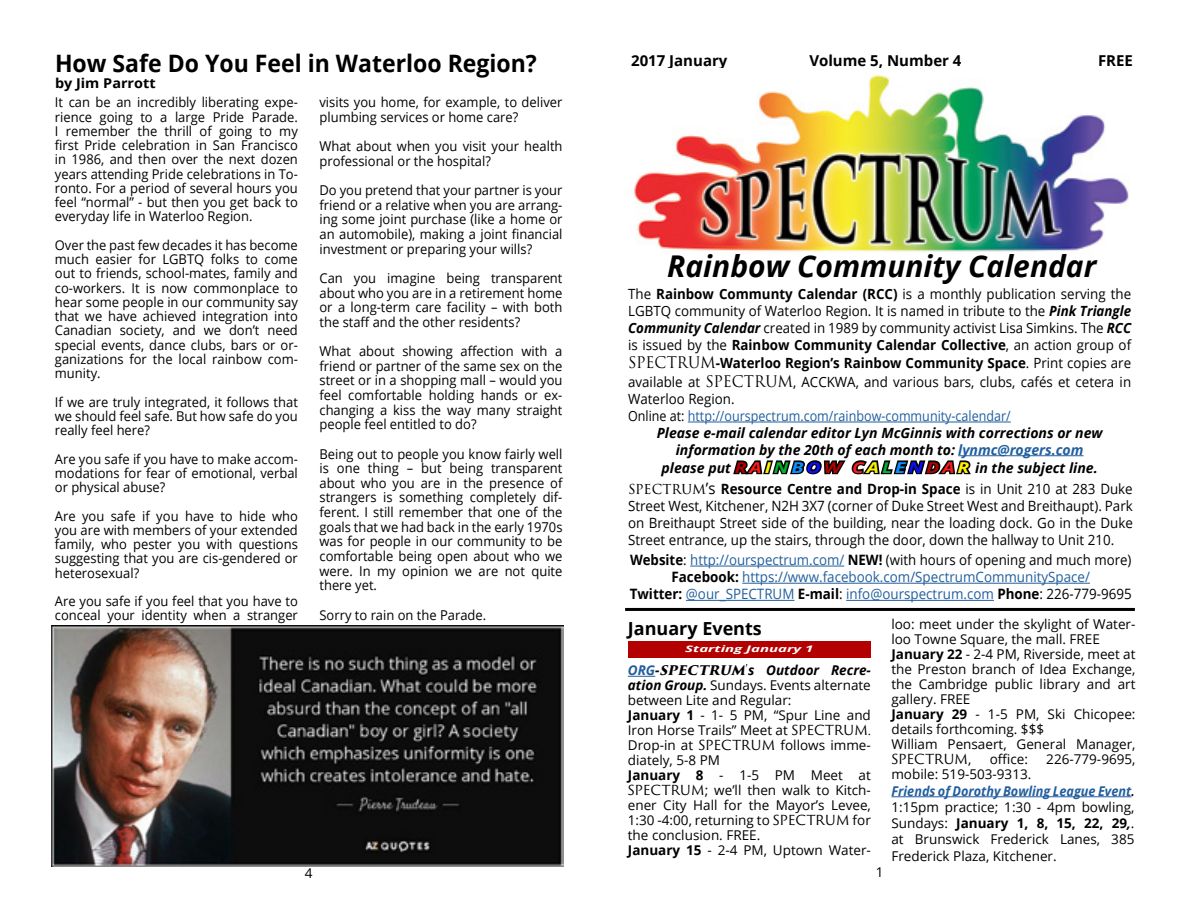
<style>
.page{position:relative;width:1188px;height:918px;background:#fff}
.page>*{position:absolute;margin:0;border:0;box-sizing:border-box;transform-origin:0 0}
.t1{font:italic 700 30px "Open Sans";color:#000}
.t2{font:700 24px "Open Sans";color:#000;scale:.96 1}
.t3{font:700 18px "Open Sans";color:#000}
.t4{font:700 15px "Open Sans";color:#000}
.t5{font:14.25px/17.1px "Open Sans";color:#215e9e;text-align:center;scale:.93 1}
.t6{font:14.1px/16.8px "Open Sans";color:#000;text-align:justify;scale:.95 1}
.t7{font:14.1px/17px "Open Sans";color:#000;text-align:justify;scale:.94 1}
.t8{font:italic 700 14.1px "Open Sans";color:#000}
.t9{font:14.1px "Open Sans";color:#215e9e;scale:.89 1}
.t10{font:13.65px/14.7px "Open Sans";color:#000;text-align:justify;scale:.95 1}
.t11{font:13.5px/14.2px "Open Sans";color:#000;text-align:justify;scale:.96 1}
.t12{font:13.5px/15px "Open Sans";color:#000}
.t13{font:700 13.5px "Open Sans";color:#000;scale:1.07 1}
.t14{font:13.5px "Trajan Sans Pro";letter-spacing:-.01em;color:#000}
.t15{font:italic 700 9px "Open Sans";color:#fff;scale:1.67 1}
.s1{font-weight:700}
.s2{font-weight:700;font-style:italic}
.s3{font-family:"Trajan Pro 3";font-size:15.6px}
.s4{color:#000}
.s5{color:#215e9e}
.s6{font-size:15px;color:#b30000}
.s7{font-size:15px;color:#ff1a1a}
.s8{font-size:15px;color:#fff300}
.s9{font-size:15px;color:#00b332}
.s10{font-size:15px;color:#0990ff}
.s11{font-size:15px;color:#0d0eff}
.s12{font-family:"Trajan Pro 3";font-size:15.75px}
.s13{font-size:15.75px}
.s14{font-weight:700;color:#000}
.s15{font-family:"Open Sans"}
.s16{font-weight:700;font-style:italic;color:#215e9e}
.s17{font-family:"Trajan Pro 3";font-weight:700;font-style:italic;font-size:15px}
.s18{font-family:"Trajan Pro 3"}
.s19{font-family:"Trajan Sans Pro"}
</style>
<div class="page">
<hr style="left:688px;top:422px;width:323px;height:1px;background:#215e9e">
<hr style="left:958px;top:455px;width:126px;height:1px;background:#215e9e">
<svg style="left:731px;top:421px;width:242px;height:54px"></svg>
<hr style="left:690px;top:566px;width:154px;height:1px;background:#215e9e">
<hr style="left:742px;top:583px;width:348px;height:1px;background:#215e9e">
<hr style="left:686px;top:600px;width:108px;height:1px;background:#215e9e">
<hr style="left:846px;top:600px;width:148px;height:1px;background:#215e9e">
<hr style="left:625px;top:608px;width:510px;height:3px;background:#000">
<div style="left:628px;top:641px;width:243px;height:17px;background:#b30000"></div>
<svg style="left:628px;top:676px;width:27px;height:1px"></svg>
<hr style="left:891px;top:796px;width:240px;height:1px;background:#215e9e">
<img style="left:634px;top:74px;width:495px;height:178px">
<img style="left:51px;top:625px;width:513px;height:242px">
<h2 class="t2" style="left:55px;top:46px;width:504px">How Safe Do You Feel in Waterloo Region?</h2>
<p class="t13" style="left:55px;top:74px;width:96px">by Jim Parrott</p>
<p class="t10" style="left:320px;top:95px;width:257px">visits you home, for example, to deliver plumbing services or home care?</p>
<p class="t10" style="left:320px;top:139px;width:257px">What about when you visit your health professional or the hospital?</p>
<p class="t10" style="left:320px;top:183px;width:257px">Do you pretend that your partner is your friend or a relative when you are arrang&shy;ing some joint purchase (like a home or an automobile), making a joint financial investment or preparing your wills?</p>
<p class="t10" style="left:320px;top:270px;width:257px">Can you imagine being transparent about who you are in a retirement home or a long-term care facility – with both the staff and the other residents?</p>
<p class="t10" style="left:320px;top:343px;width:257px">What about showing affection with a friend or partner of the same sex on the street or in a shopping mall – would you feel comfortable holding hands or ex&shy;changing a kiss the way many straight people feel entitled to do?</p>
<p class="t10" style="left:320px;top:446px;width:257px">Being out to people you know fairly well is one thing – but being transparent about who you are in the presence of strangers is something completely dif&shy;ferent. I still remember that one of the goals that we had back in the early 1970s was for people in our community to be comfortable being open about who we were. In my opinion we are not quite there yet.</p>
<p class="t10" style="left:320px;top:607px;width:177px">Sorry to rain on the Parade.</p>
<p class="t11" style="left:55px;top:95px;width:255px">It can be an incredibly liberating expe&shy;rience going to a large Pride Parade.<br>I remember the thrill of going to my first Pride celebration in San Francisco in 1986, and then over the next dozen years attending Pride celebrations in To&shy;ronto. For a period of several hours you feel “normal” - but then you get back to everyday life in Waterloo Region.</p>
<p class="t11" style="left:55px;top:237px;width:255px">Over the past few decades it has become much easier for LGBTQ folks to come out to friends, school-mates, family and co-workers. It is now commonplace to hear some people in our community say that we have achieved integration into Canadian society, and we don’t need special events, dance clubs, bars or or&shy;ganizations for the local rainbow com&shy;munity.</p>
<p class="t11" style="left:55px;top:394px;width:255px">If we are truly integrated, it follows that we should feel safe. But how safe do you really feel here?</p>
<p class="t11" style="left:55px;top:451px;width:255px">Are you safe if you have to make accom&shy;modations for fear of emotional, verbal or physical abuse?</p>
<p class="t11" style="left:55px;top:508px;width:255px">Are you safe if you have to hide who you are with members of your extended family, who pester you with questions suggesting that you are cis-gendered or heterosexual?</p>
<p class="t11" style="left:55px;top:594px;width:255px">Are you safe if you feel that you have to conceal your identity when a stranger</p>
<p class="t12" style="left:305px;top:866px;width:9px">4</p>
<p class="t4" style="left:631px;top:50px;width:98px">2017 January</p>
<p class="t4" style="left:809px;top:50px;width:154px">Volume 5, Number 4</p>
<p class="t4" style="left:1098px;top:50px;width:36px">FREE</p>
<h1 class="t1" style="left:667px;top:245px;width:431px">Rainbow Community Calendar</h1>
<p class="t6" style="left:628px;top:285px;width:531px">The <span class="s1">Rainbow Communty Calendar (RCC)</span> is a monthly publication serving the LGBTQ community of Waterloo Region. It is named in tribute to the <span class="s2">Pink Triangle Community Calendar</span> created in 1989 by community activist Lisa Simkins. The <span class="s2">RCC </span>is issued by the <span class="s1">Rainbow Community Calendar Collective</span>, an action group of</p>
<p class="t6" style="left:628px;top:354px;width:531px;line-height:18.8px"><span class="s3">SPECTRUM</span><span class="s1">-Waterloo Region’s Rainbow Community Space</span>. Print copies are available at <span class="s3">SPECTRUM</span>, ACCKWA, and various bars, clubs, cafés et cetera in</p>
<p class="t6" style="left:628px;top:390px;width:114px">Waterloo Region.</p>
<p class="t9" style="left:628px;top:406px;width:431px"><span class="s4">Online at:</span> http://ourspectrum.com/rainbow-community-calendar/</p>
<p class="t8" style="left:657px;top:423px;width:447px">Please e-mail calendar editor Lyn McGinnis with corrections or new</p>
<p class="t8" style="left:676px;top:440px;width:409px">information by the 20th of each month to: <span class="s5">lynmc@rogers.com</span></p>
<p class="t8" style="left:662px;top:458px;width:438px">please put <span class="s6">R</span><span class="s7">A</span><span class="s8">I</span><span class="s9">N</span><span class="s10">B</span> <span class="s11">O</span><span class="s6">W</span> <span class="s7">C</span><span class="s8">A</span><span class="s9">L</span> <span class="s10">E</span><span class="s11">N</span><span class="s6">D</span><span class="s7">A</span><span class="s8">R</span> in the subject line.</p>
<p class="t7" style="left:628px;top:480px;width:538px"><span class="s12">spectrum</span><span class="s13">’s</span> <span class="s1">Resource Centre and Drop-in Space</span> is in Unit 210 at 283 Duke Street West, Kitchener, N2H 3X7 (corner of Duke Street West and Breithaupt). Park on Breithaupt Street side of the building, near the loading dock. Go in the Duke Street entrance, up the stairs, through the door, down the hallway to Unit 210.</p>
<p class="t5" style="left:630px;top:551px;width:541px"><span class="s14">Website</span><span class="s4">:</span> http://ourspectrum.com/ <span class="s14">NEW!</span> <span class="s4">(with hours of opening and much more)<br></span><span class="s14">Facebook:</span> https://www.facebook.com/SpectrumCommunitySpace/<br><span class="s14">Twitter:</span> @our_SPECTRUM <span class="s14">E-mail</span><span class="s4">:</span> info@ourspectrum.com <span class="s14">Phone</span><span class="s4">: 226-779-9695</span></p>
<h3 class="t3" style="left:628px;top:616px;width:135px">January Events</h3>
<p class="t12" style="left:891px;top:616px;width:246px">loo: meet under the skylight of Water&shy;loo Towne Square, the mall. FREE<br><span class="s1">January 22</span> - 2-4 PM, Riverside, meet at the Preston branch of Idea Exchange, the Cambridge public library and art gallery. FREE<br><span class="s1">January 29</span> - 1-5 PM, Ski Chicopee: details forthcoming. $$$<br>William Pensaert, General Manager,</p>
<p class="t14" style="left:891px;top:749px;width:82px">SPECTRUM<span class="s15">,</span></p>
<p class="t12" style="left:990px;top:751px;width:40px">office:</p>
<p class="t12" style="left:1046px;top:751px;width:91px">226-779-9695,</p>
<p class="t12" style="left:891px;top:766px;width:141px">mobile: 519-503-9313.</p>
<p class="t15" style="left:685px;top:643px;width:78px">Starting January 1</p>
<p class="t12" style="left:628px;top:663px;width:245px"><span class="s16">ORG</span><span class="s2">-</span><span class="s17">SPECTRUM</span><span class="s18">’</span><span class="s2">s Outdoor Recre&shy;ation Group.</span> Sundays. Events alternate between Lite and Regular:<br><span class="s1">January 1</span> - 1- 5 PM, “Spur Line and<br>Iron Horse Trails” Meet at <span class="s19">SPECTRUM.<br></span>Drop-in at <span class="s19">SPECTRUM</span> follows imme&shy;diately, 5-8 PM<br><span class="s1">January 8</span> - 1-5 PM Meet at<br><span class="s19">SPECTRUM</span>; we’ll then walk to Kitch&shy;ener City Hall for the Mayor’s Levee,<br>1:30 -4:00, returning to <span class="s19">SPECTRUM</span> for the conclusion. FREE.<br><span class="s1">January 15</span> - 2-4 PM, Uptown Water-</p>
<p class="t12" style="left:891px;top:782px;width:245px;line-height:16.2px;text-align:justify"><span class="s16">Friends of Dorothy Bowling League Event</span><span class="s2">.<br></span>1:15pm practice; 1:30 - 4pm bowling, Sundays: <span class="s1">January 1, 8, 15, 22, 29</span><span class="s2">,</span>. at Brunswick Frederick Lanes, 385<br>Frederick Plaza, Kitchener.</p>
<p class="t12" style="left:876px;top:864px;width:9px">1</p>
</div>
